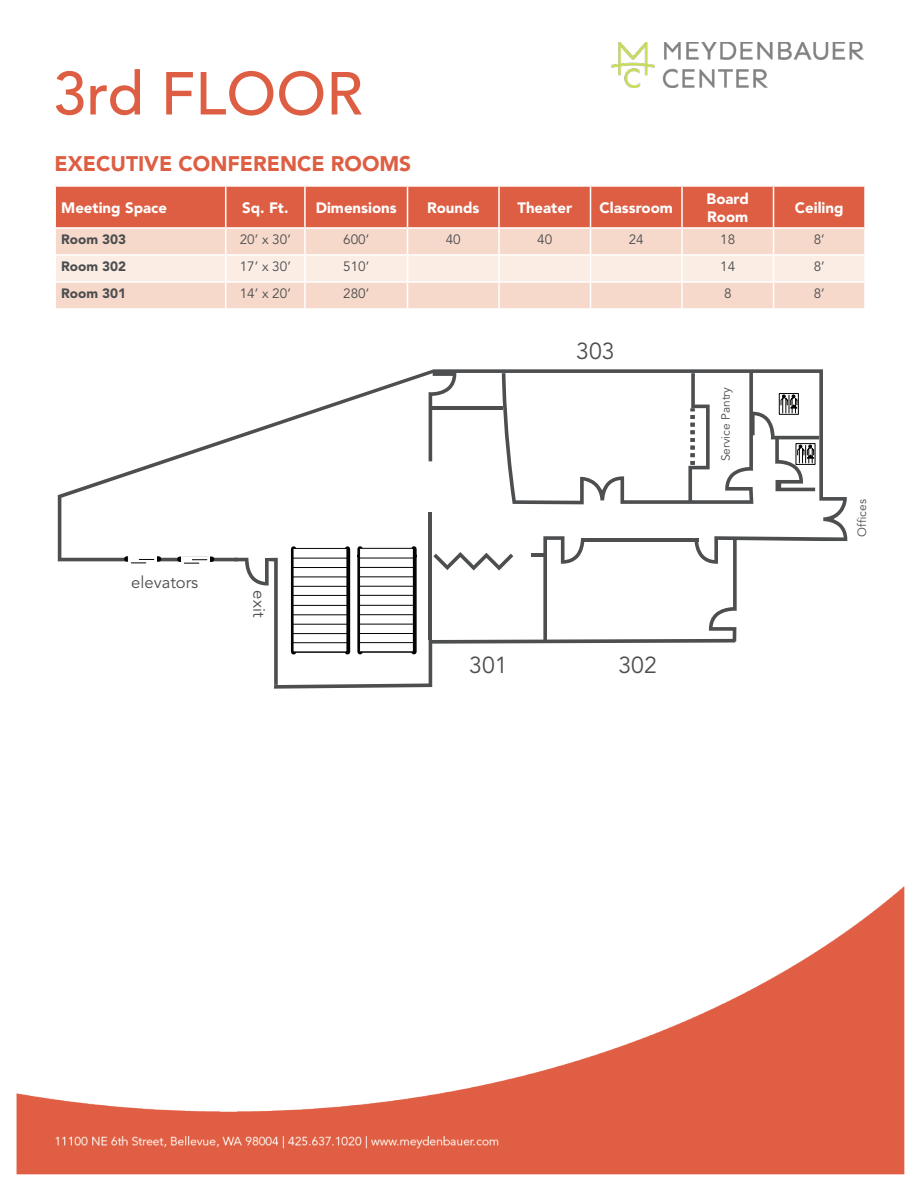
<style>
.page{position:relative;width:918px;height:1188px;background:#fff}
.page>*{position:absolute;margin:0;border:0;box-sizing:border-box;transform-origin:0 0}
.t1{font:500 60px "Avenir LT Std";color:#dd5e43}
.t2{font:23.1px "Avenir LT Std";color:#4c4e50}
.t3{font:900 21px "Avenir LT Std";color:#dd5e43}
.t4{font:16.65px "Avenir LT Std";color:#4c4e50}
.t5{font:900 15px/18px "Avenir LT Std";color:#fff}
.t6{font:13.5px "Avenir LT Std";color:#4b4d4f}
.t7{font:900 13.5px "Avenir LT Std";color:#4b4d4f}
.t8{font:11.85px "Avenir LT Std";color:#4c4e50}
</style>
<div class="page">
<svg style="left:55px;top:186px;width:810px;height:122px;background:#efb6a6"></svg>
<hr style="left:864px;top:256px;width:2px;height:25px;background:#fff">
<hr style="left:774px;top:281px;width:92px;height:2px;background:#fff">
<svg style="left:58px;top:369px;width:789px;height:195px"></svg>
<svg style="left:429px;top:372px;width:27px;height:89px"></svg>
<hr style="left:429px;top:512px;width:3px;height:128px;background:#4c4e50">
<svg style="left:234px;top:536px;width:503px;height:153px"></svg>
<hr style="left:432px;top:406px;width:71px;height:4px;background:#4c4e50">
<svg style="left:502px;top:372px;width:317px;height:132px"></svg>
<div style="left:291px;top:549px;width:5px;height:103px;background:#040503"></div>
<div style="left:345px;top:549px;width:5px;height:103px;background:#040503"></div>
<div style="left:293px;top:548px;width:54px;height:104px;background:#fff"></div>
<hr style="left:293px;top:652px;width:54px;height:1px;background:#040503">
<hr style="left:293px;top:642px;width:54px;height:1px;background:#040503">
<hr style="left:293px;top:633px;width:54px;height:1px;background:#040503">
<hr style="left:293px;top:624px;width:54px;height:1px;background:#040503">
<hr style="left:293px;top:615px;width:54px;height:1px;background:#040503">
<hr style="left:293px;top:605px;width:54px;height:1px;background:#040503">
<hr style="left:293px;top:595px;width:54px;height:1px;background:#040503">
<hr style="left:293px;top:586px;width:54px;height:1px;background:#040503">
<hr style="left:293px;top:577px;width:54px;height:1px;background:#040503">
<hr style="left:293px;top:567px;width:54px;height:1px;background:#040503">
<hr style="left:293px;top:558px;width:54px;height:1px;background:#040503">
<div style="left:357px;top:549px;width:6px;height:103px;background:#040503"></div>
<div style="left:411px;top:549px;width:6px;height:103px;background:#040503"></div>
<div style="left:360px;top:548px;width:53px;height:104px;background:#fff"></div>
<div style="left:359px;top:548px;width:55px;height:104px;border:1px solid #040503"></div>
<hr style="left:359px;top:652px;width:54px;height:1px;background:#040503">
<hr style="left:359px;top:642px;width:54px;height:1px;background:#040503">
<hr style="left:359px;top:633px;width:54px;height:1px;background:#040503">
<hr style="left:359px;top:624px;width:54px;height:1px;background:#040503">
<hr style="left:359px;top:614px;width:54px;height:1px;background:#040503">
<hr style="left:359px;top:605px;width:54px;height:1px;background:#040503">
<hr style="left:359px;top:595px;width:54px;height:1px;background:#040503">
<hr style="left:359px;top:586px;width:54px;height:1px;background:#040503">
<hr style="left:359px;top:577px;width:54px;height:1px;background:#040503">
<hr style="left:359px;top:567px;width:54px;height:1px;background:#040503">
<hr style="left:359px;top:558px;width:54px;height:1px;background:#040503">
<div style="left:180px;top:557px;width:32px;height:5px;background:#040503"></div>
<div style="left:182px;top:557px;width:27px;height:6px;background:#fff"></div>
<div style="left:181px;top:556px;width:29px;height:7px;border:1px solid #fff"></div>
<svg style="left:184px;top:559px;width:23px;height:5px"></svg>
<div style="left:127px;top:556px;width:32px;height:6px;background:#040503"></div>
<div style="left:129px;top:557px;width:27px;height:5px;background:#fff"></div>
<div style="left:128px;top:556px;width:29px;height:7px;border:1px solid #fff"></div>
<svg style="left:131px;top:559px;width:23px;height:4px"></svg>
<img style="left:611px;top:42px;width:253px;height:45px">
<img style="left:16px;top:886px;width:889px;height:289px">
<p class="t1" style="left:53px;top:59px;width:311px">3rd FLOOR</p>
<p class="t3" style="left:54px;top:151px;width:358px">EXECUTIVE CONFERENCE ROOMS</p>
<p class="t5" style="left:61px;top:198px;width:107px">Meeting Space</p>
<p class="t5" style="left:242px;top:198px;width:48px">Sq. Ft.</p>
<p class="t5" style="left:316px;top:198px;width:83px">Dimensions</p>
<p class="t5" style="left:427px;top:198px;width:54px">Rounds</p>
<p class="t5" style="left:517px;top:198px;width:56px">Theater</p>
<p class="t5" style="left:600px;top:198px;width:75px">Classroom</p>
<p class="t5" style="left:707px;top:189px;width:44px">Board<br>Room</p>
<p class="t5" style="left:795px;top:198px;width:50px">Ceiling</p>
<p class="t7" style="left:61px;top:231px;width:66px">Room 303</p>
<p class="t6" style="left:240px;top:232px;width:53px">20’ x 30’</p>
<p class="t6" style="left:343px;top:232px;width:28px">600’</p>
<p class="t6" style="left:446px;top:232px;width:17px">40</p>
<p class="t6" style="left:537px;top:232px;width:17px">40</p>
<p class="t6" style="left:629px;top:232px;width:17px">24</p>
<p class="t6" style="left:720px;top:232px;width:17px">18</p>
<p class="t6" style="left:814px;top:232px;width:13px">8’</p>
<p class="t7" style="left:61px;top:258px;width:66px">Room 302</p>
<p class="t6" style="left:240px;top:259px;width:53px">17’ x 30’</p>
<p class="t6" style="left:343px;top:259px;width:28px">510’</p>
<p class="t6" style="left:720px;top:259px;width:17px">14</p>
<p class="t6" style="left:814px;top:259px;width:13px">8’</p>
<p class="t7" style="left:61px;top:285px;width:66px">Room 301</p>
<p class="t6" style="left:240px;top:286px;width:53px">14’ x 20’</p>
<p class="t6" style="left:343px;top:286px;width:28px">280’</p>
<p class="t6" style="left:724px;top:286px;width:9px">8</p>
<p class="t6" style="left:814px;top:286px;width:13px">8’</p>
<p class="t4" style="left:131px;top:573px;width:69px">elevators</p>
<p class="t4" style="left:269px;top:590px;width:28px;rotate:90deg">exit</p>
<p class="t2" style="left:576px;top:338px;width:40px">303</p>
<p class="t8" style="left:719px;top:461px;width:76px;rotate:-90deg">Service Pantry</p>
<p class="t2" style="left:469px;top:651px;width:40px">301</p>
<p class="t2" style="left:618px;top:651px;width:40px">302</p>
<p class="t8" style="left:855px;top:537px;width:39px;rotate:-90deg">Offices</p>
</div>
